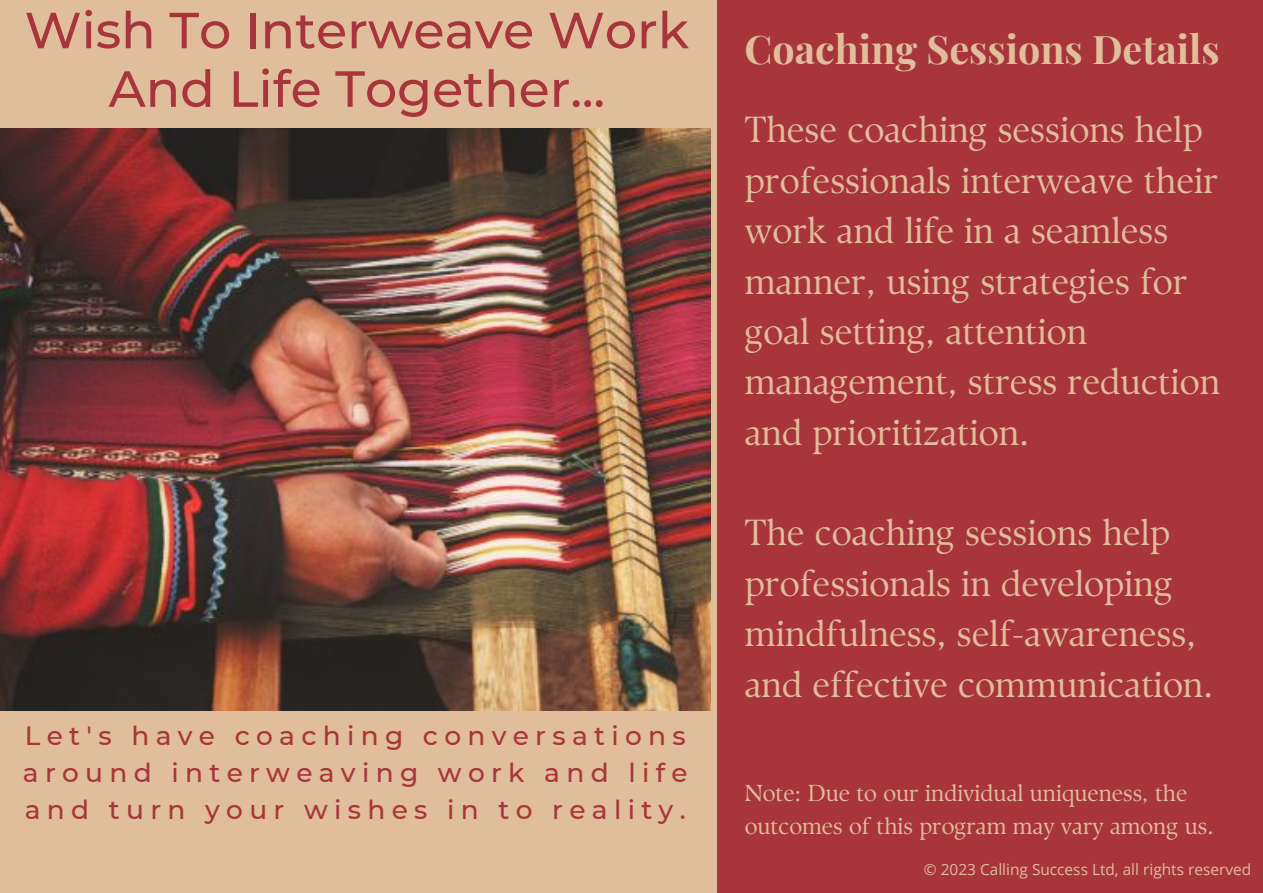
<style>
.page{position:relative;width:1263px;height:893px;background:#a8353b}
.page>*{position:absolute;margin:0;border:0;box-sizing:border-box;transform-origin:0 0}
.t1{font:500 50.7px/58.5px "Montserrat";color:#a8353b;text-align:center}
.t2{font:700 39.45px "Playfair Display";color:#e0bd9b}
.t3{font:36.3px/50.4px "TY Serif D";color:#e0bd9b}
.t4{font:500 26.4px/36.6px "Montserrat";letter-spacing:.24em;color:#a8353b;text-align:justify}
.t5{font:23.17px/32.4px "TY Serif D";color:#e0bd9b}
.t6{font:15.45px "Open Sans";color:#e0bd9b}
</style>
<div class="page">
<div style="left:0;top:0;width:716px;height:893px;background:#e0bd9b"></div>
<img style="left:0;top:129px;width:711px;height:582px">
<h1 class="t1" style="left:25px;top:1px;width:666px">Wish To Interweave Work<br>And Life Together...</h1>
<p class="t4" style="left:23px;top:717px;width:666px">Let's have coaching conversations around interweaving work and life and turn your wishes in to reality.</p>
<p class="t2" style="left:745px;top:21px;width:477px">Coaching Sessions Details</p>
<p class="t3" style="left:745px;top:104px;width:477px">These coaching sessions help professionals interweave their work and life in a seamless manner, using strategies for goal setting, attention management, stress reduction and prioritization.</p>
<p class="t3" style="left:745px;top:507px;width:470px">The coaching sessions help professionals in developing mindfulness, self-awareness, and effective communication.</p>
<p class="t5" style="left:745px;top:777px;width:470px">Note: Due to our individual uniqueness, the outcomes of this program may vary among us.</p>
<p class="t6" style="left:924px;top:858px;width:329px">© 2023 Calling Success Ltd, all rights reserved</p>
</div>
